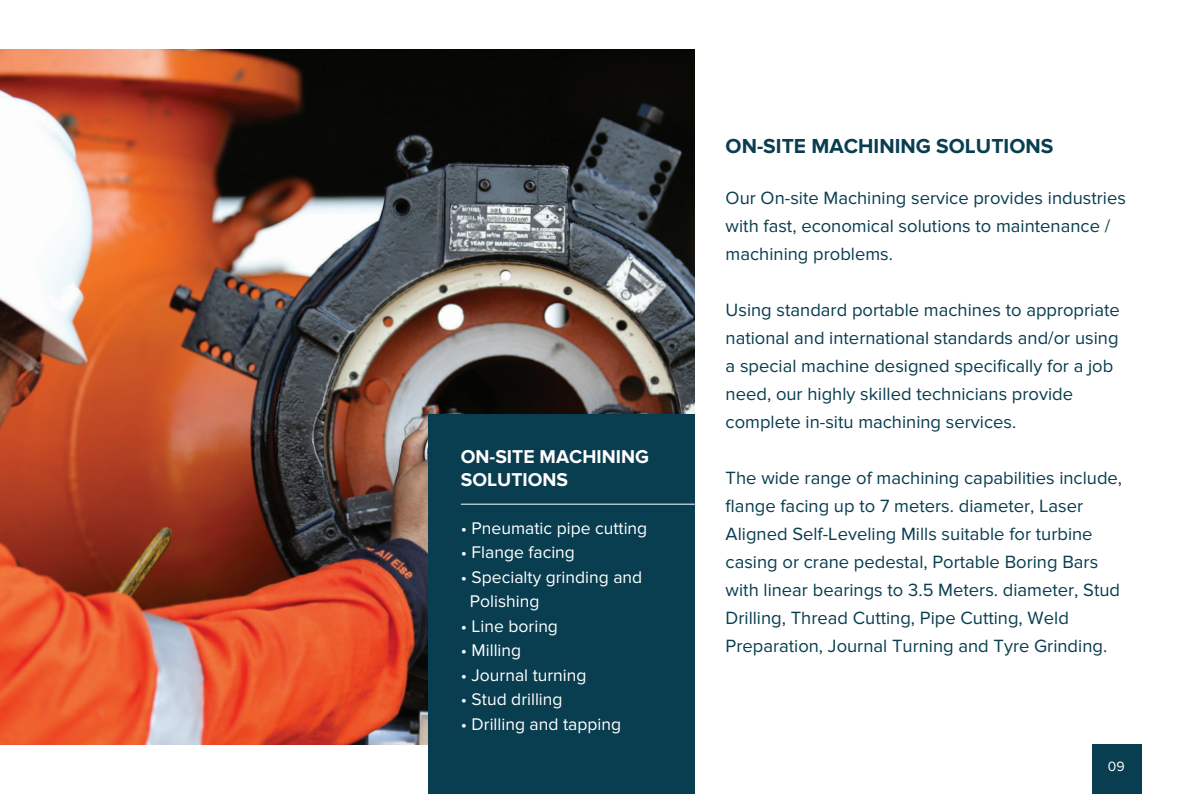
<style>
.page{position:relative;width:1191px;height:794px;background:#fff}
.page>*{position:absolute;margin:0;border:0;box-sizing:border-box;transform-origin:0 0}
.t1{font:700 21px "Proxima Nova";color:#093d50}
.t2{font:700 19.25px/23.1px "Proxima Nova";color:#fff}
.t3{font:18.38px/28px "Proxima Nova";color:#093d50}
.t4{font:17.5px/24.5px "Proxima Nova";color:#fff}
.t5{font:14px "Proxima Nova";color:#fff}
</style>
<div class="page">
<img style="left:0;top:50px;width:694px;height:694px">
<div style="left:428px;top:414px;width:267px;height:380px;background:#093d50"></div>
<hr style="left:461px;top:504px;width:233px;height:1px;background:#fff">
<div style="left:1092px;top:744px;width:50px;height:50px;background:#093d50"></div>
<p class="t2" style="left:461px;top:445px;width:190px">ON-SITE MACHINING<br>SOLUTIONS</p>
<p class="t4" style="left:461px;top:516px;width:188px">• Pneumatic pipe cutting</p>
<p class="t4" style="left:461px;top:540px;width:116px">• Flange facing</p>
<p class="t4" style="left:470px;top:565px;width:174px;text-indent:-9px">• Specialty grinding and<br>Polishing</p>
<p class="t4" style="left:461px;top:614px;width:99px">• Line boring</p>
<p class="t4" style="left:461px;top:638px;width:62px">• Milling</p>
<p class="t4" style="left:461px;top:663px;width:127px">• Journal turning</p>
<p class="t4" style="left:461px;top:687px;width:103px">• Stud drilling</p>
<p class="t4" style="left:461px;top:712px;width:162px">• Drilling and tapping</p>
<p class="t1" style="left:725px;top:134px;width:329px">ON-SITE MACHINING SOLUTIONS</p>
<p class="t3" style="left:725px;top:184px;width:402px">Our On-site Machining service provides industries with fast, economical solutions to maintenance / machining problems.</p>
<p class="t3" style="left:725px;top:296px;width:396px">Using standard portable machines to appropriate national and international standards and/or using a special machine designed specifically for a job need, our highly skilled technicians provide complete in-situ machining services.</p>
<p class="t3" style="left:725px;top:464px;width:398px">The wide range of machining capabilities include, flange facing up to 7 meters. diameter, Laser Aligned Self-Leveling Mills suitable for turbine casing or crane pedestal, Portable Boring Bars with linear bearings to 3.5 Meters. diameter, Stud Drilling, Thread Cutting, Pipe Cutting, Weld Preparation, Journal Turning and Tyre Grinding.</p>
<p class="t5" style="left:1107px;top:758px;width:18px">09</p>
</div>
